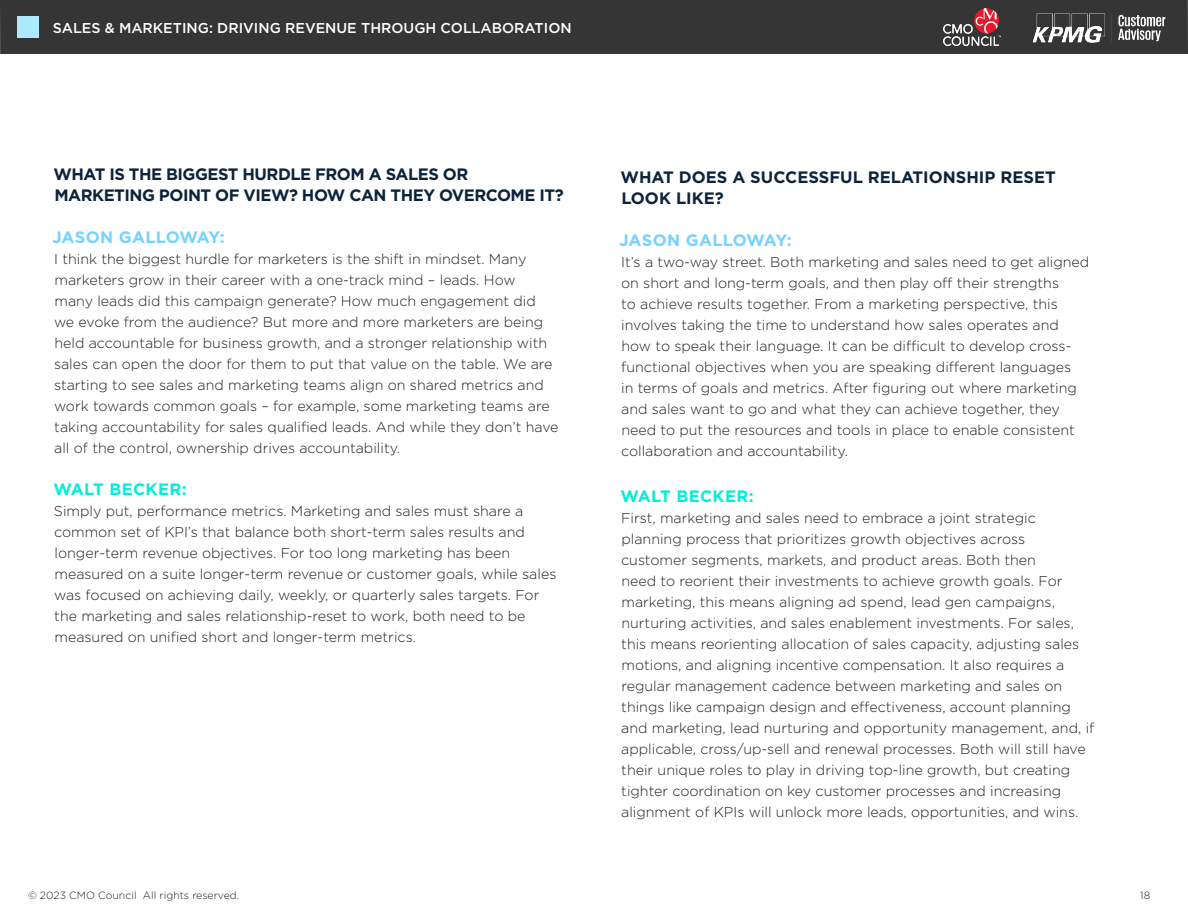
<style>
.page{position:relative;width:1188px;height:918px;background:#fff}
.page>*{position:absolute;margin:0;border:0;box-sizing:border-box;transform-origin:0 0}
.t1{font:700 16.5px/21px "Gotham";letter-spacing:-.03em;color:#0c233c}
.t2{font:700 16.5px/21px "Gotham";color:#0c233c}
.t3{font:700 16.5px "Gotham";letter-spacing:.01em;color:#76d2ff}
.t4{font:700 16.5px "Gotham";letter-spacing:.02em;color:#00efda}
.t5{font:300 14.25px/21px "Gotham";color:#231f20}
.t6{font:500 14.25px "Gotham";color:#fff}
.t7{font:300 10.5px "Gotham";color:#231f20}
</style>
<div class="page">
<div style="left:0;top:0;width:1188px;height:54px;background:#363536"></div>
<div style="left:17px;top:16px;width:22px;height:22px;background:#aceaff"></div>
<img style="left:944px;top:9px;width:57px;height:36px">
<img style="left:1032px;top:13px;width:134px;height:30px">
<p class="t6" style="left:53px;top:18px;width:520px">SALES &amp; MARKETING: DRIVING REVENUE THROUGH COLLABORATION</p>
<p class="t1" style="left:54px;top:163px;width:512px">WHAT IS THE BIGGEST HURDLE FROM A SALES OR<br>MARKETING POINT OF VIEW? HOW CAN THEY OVERCOME IT?</p>
<p class="t3" style="left:52px;top:226px;width:174px">JASON GALLOWAY:</p>
<p class="t5" style="left:54px;top:248px;width:506px">I think the biggest hurdle for marketers is the shift in mindset. Many marketers grow in their career with a one-track mind – leads. How<br>many leads did this campaign generate? How much engagement did we evoke from the audience? But more and more marketers are being held accountable for business growth, and a stronger relationship with sales can open the door for them to put that value on the table. We are starting to see sales and marketing teams align on shared metrics and work towards common goals – for example, some marketing teams are taking accountability for sales qualified leads. And while they don’t have all of the control, ownership drives accountability.</p>
<p class="t4" style="left:54px;top:478px;width:134px">WALT BECKER:</p>
<p class="t5" style="left:54px;top:500px;width:504px">Simply put, performance metrics. Marketing and sales must share a common set of KPI’s that balance both short-term sales results and longer-term revenue objectives. For too long marketing has been measured on a suite longer-term revenue or customer goals, while sales was focused on achieving daily, weekly, or quarterly sales targets. For the marketing and sales relationship-reset to work, both need to be measured on unified short and longer-term metrics.</p>
<p class="t2" style="left:621px;top:166px;width:437px">WHAT DOES A SUCCESSFUL RELATIONSHIP RESET<br>LOOK LIKE?</p>
<p class="t3" style="left:619px;top:229px;width:174px">JASON GALLOWAY:</p>
<p class="t5" style="left:621px;top:251px;width:470px">It’s a two-way street. Both marketing and sales need to get aligned on short and long-term goals, and then play off their strengths<br>to achieve results together. From a marketing perspective, this involves taking the time to understand how sales operates and how to speak their language. It can be difficult to develop cross&shy;functional objectives when you are speaking different languages<br>in terms of goals and metrics. After figuring out where marketing and sales want to go and what they can achieve together, they need to put the resources and tools in place to enable consistent collaboration and accountability.</p>
<p class="t4" style="left:621px;top:485px;width:134px">WALT BECKER:</p>
<p class="t5" style="left:621px;top:507px;width:475px">First, marketing and sales need to embrace a joint strategic planning process that prioritizes growth objectives across customer segments, markets, and product areas. Both then<br>need to reorient their investments to achieve growth goals. For marketing, this means aligning ad spend, lead gen campaigns, nurturing activities, and sales enablement investments. For sales, this means reorienting allocation of sales capacity, adjusting sales motions, and aligning incentive compensation. It also requires a regular management cadence between marketing and sales on things like campaign design and effectiveness, account planning and marketing, lead nurturing and opportunity management, and, if applicable, cross/up-sell and renewal processes. Both will still have their unique roles to play in driving top-line growth, but creating tighter coordination on key customer processes and increasing alignment of KPIs will unlock more leads, opportunities, and wins.</p>
<p class="t7" style="left:28px;top:889px;width:213px">© 2023 CMO Council All rights reserved.</p>
<p class="t7" style="left:1140px;top:889px;width:12px">18</p>
</div>
